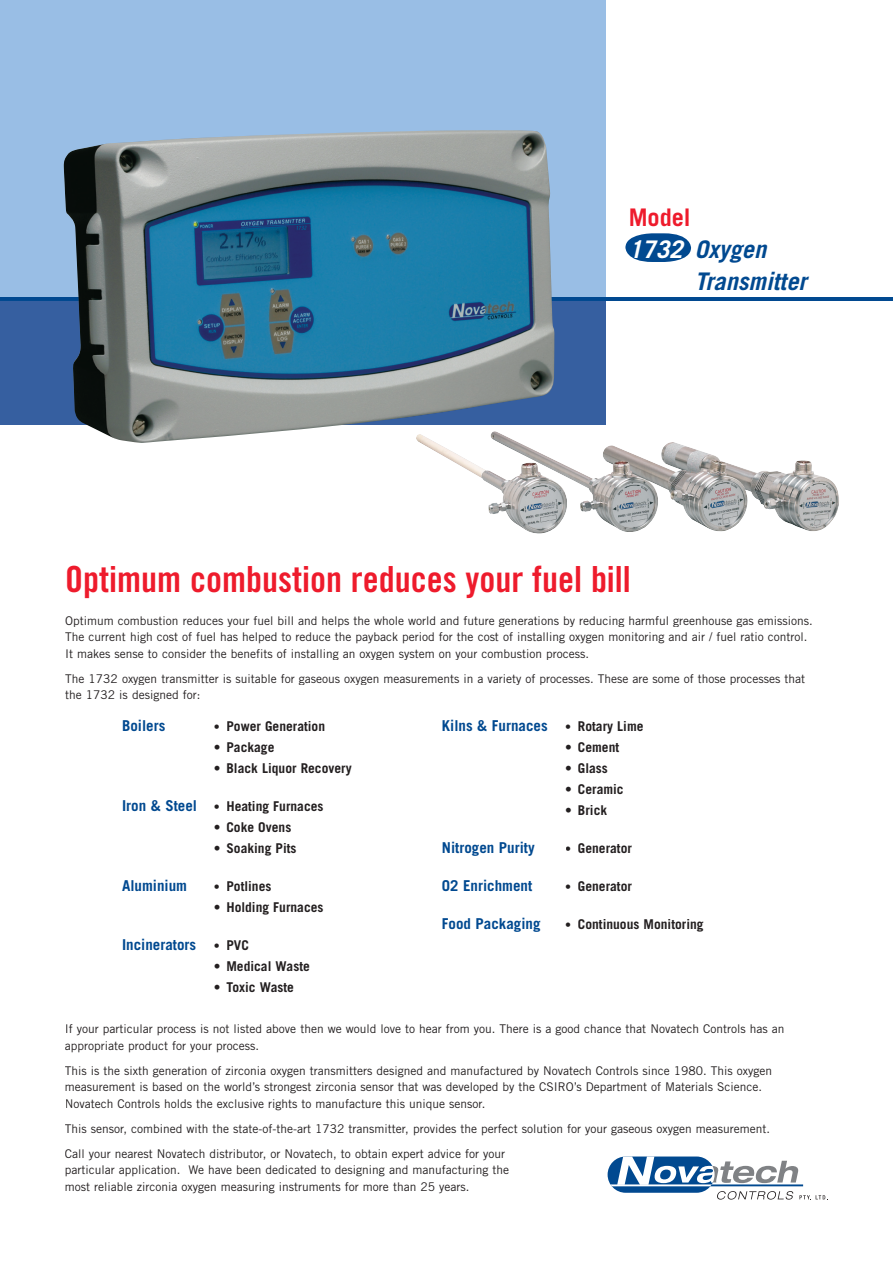
<style>
.page{position:relative;width:893px;height:1263px;background:#fff}
.page>*{position:absolute;margin:0;border:0;box-sizing:border-box;transform-origin:0 0}
.t1{font:36px "Trade Gothic Bold Cond Twenty";color:#ee1b2c}
.t2{font:italic 700 24.3px "Trade Gothic";color:#014990}
.t3{font:700 24.3px "Trade Gothic";color:#ee1b2c}
.t4{font:700 15px "Trade Gothic";color:#014990}
.t5{font:700 13.5px "Trade Gothic";color:#231f20}
.t6{font:12px/16.5px "Trade Gothic";color:#231f20}
.s1{color:#fff}
.s2{font-weight:400;font-size:12px}
</style>
<div class="page">
<img style="left:421px;top:442px;width:418px;height:92px">
<div style="left:0;top:0;width:606px;height:423px;background:#99bee5"></div>
<div style="left:0;top:298px;width:606px;height:127px;background:#365fa0"></div>
<hr style="left:0;top:297px;width:893px;height:3px;background:#014990">
<svg style="left:625px;top:233px;width:66px;height:29px"></svg>
<img style="left:64px;top:130px;width:490px;height:313px">
<svg style="left:610px;top:1156px;width:216px;height:43px"></svg>
<h2 class="t3" style="left:629px;top:202px;width:64px">Model</h2>
<h2 class="t2" style="left:629px;top:234px;width:139px"><span class="s1">1732</span> Oxygen</h2>
<h2 class="t2" style="left:695px;top:267px;width:113px">Transmitter</h2>
<h1 class="t1" style="left:65px;top:557px;width:567px">Optimum combustion reduces your fuel bill</h1>
<p class="t6" style="left:65px;top:612px;width:749px">Optimum combustion reduces your fuel bill and helps the whole world and future generations by reducing harmful greenhouse gas emissions.<br>The current high cost of fuel has helped to reduce the payback period for the cost of installing oxygen monitoring and air / fuel ratio control.<br>It makes sense to consider the benefits of installing an oxygen system on your combustion process.</p>
<p class="t6" style="left:65px;top:670px;width:741px">The 1732 oxygen transmitter is suitable for gaseous oxygen measurements in a variety of processes. These are some of those processes that the 1732 is designed for:</p>
<p class="t4" style="left:122px;top:717px;width:45px">Boilers</p>
<p class="t5" style="left:214px;top:718px;width:113px"><span class="s2">•</span> Power Generation</p>
<p class="t5" style="left:214px;top:739px;width:62px">• Package</p>
<p class="t5" style="left:214px;top:760px;width:140px">• Black Liquor Recovery</p>
<p class="t4" style="left:122px;top:797px;width:77px">Iron &amp; Steel</p>
<p class="t5" style="left:214px;top:798px;width:111px"><span class="s2">•</span> Heating Furnaces</p>
<p class="t5" style="left:214px;top:819px;width:79px">• Coke Ovens</p>
<p class="t5" style="left:214px;top:840px;width:84px">• Soaking Pits</p>
<p class="t4" style="left:122px;top:877px;width:67px">Aluminium</p>
<p class="t5" style="left:214px;top:878px;width:59px"><span class="s2">•</span> Potlines</p>
<p class="t5" style="left:214px;top:899px;width:111px">• Holding Furnaces</p>
<p class="t4" style="left:122px;top:936px;width:76px">Incinerators</p>
<p class="t5" style="left:214px;top:937px;width:37px"><span class="s2">•</span> PVC</p>
<p class="t5" style="left:214px;top:958px;width:98px">• Medical Waste</p>
<p class="t5" style="left:214px;top:979px;width:82px">• Toxic Waste</p>
<p class="t4" style="left:442px;top:717px;width:107px">Kilns &amp; Furnaces</p>
<p class="t5" style="left:565px;top:718px;width:80px"><span class="s2">•</span> Rotary Lime</p>
<p class="t5" style="left:565px;top:739px;width:56px">• Cement</p>
<p class="t5" style="left:565px;top:760px;width:44px">• Glass</p>
<p class="t5" style="left:565px;top:781px;width:60px">• Ceramic</p>
<p class="t5" style="left:565px;top:802px;width:44px">• Brick</p>
<p class="t4" style="left:442px;top:839px;width:94px">Nitrogen Purity</p>
<p class="t5" style="left:565px;top:840px;width:68px"><span class="s2">•</span> Generator</p>
<p class="t4" style="left:442px;top:877px;width:92px">O2 Enrichment</p>
<p class="t5" style="left:565px;top:878px;width:68px"><span class="s2">•</span> Generator</p>
<p class="t4" style="left:442px;top:915px;width:100px">Food Packaging</p>
<p class="t5" style="left:565px;top:916px;width:140px"><span class="s2">•</span> Continuous Monitoring</p>
<p class="t6" style="left:65px;top:1020px;width:721px">If your particular process is not listed above then we would love to hear from you. There is a good chance that Novatech Controls has an appropriate product for your process.</p>
<p class="t6" style="left:65px;top:1062px;width:709px">This is the sixth generation of zirconia oxygen transmitters designed and manufactured by Novatech Controls since 1980. This oxygen measurement is based on the world’s strongest zirconia sensor that was developed by the CSIRO’s Department of Materials Science.<br>Novatech Controls holds the exclusive rights to manufacture this unique sensor.</p>
<p class="t6" style="left:65px;top:1116px;width:707px;line-height:25px">This sensor, combined with the state-of-the-art 1732 transmitter, provides the perfect solution for your gaseous oxygen measurement.<br>Call your nearest Novatech distributor, or Novatech, to obtain expert advice for your</p>
<p class="t6" style="left:65px;top:1161px;width:446px">particular application. We have been dedicated to designing and manufacturing the most reliable zirconia oxygen measuring instruments for more than 25 years.</p>
</div>
